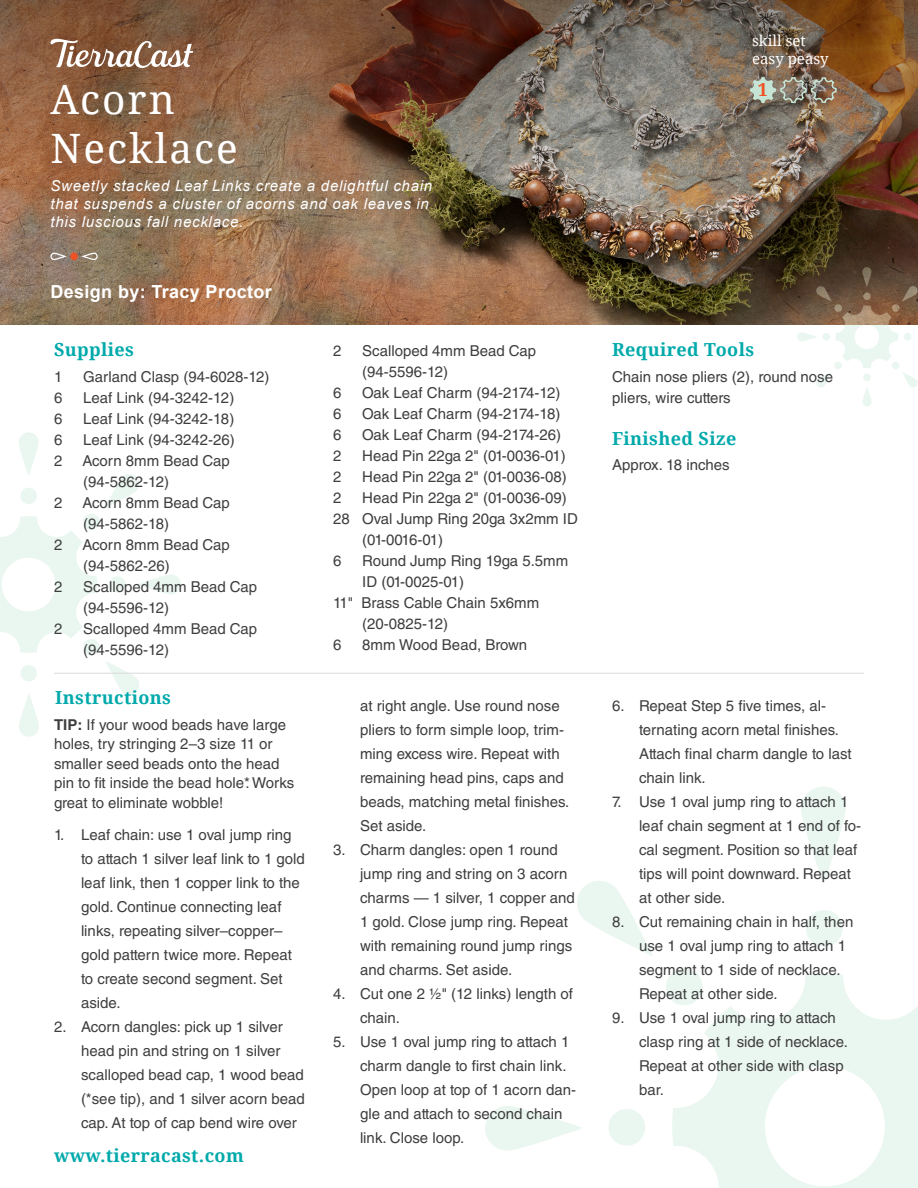
<style>
.page{position:relative;width:918px;height:1188px;background:#fff}
.page>*{position:absolute;margin:0;border:0;box-sizing:border-box;transform-origin:0 0}
.Name_of_project{font:40.5px "Droid Serif";letter-spacing:.05em;color:#fff}
.titles{font:700 18px "Droid Serif";letter-spacing:.02em;color:#00a9ab}
.designer_name{font:700 18px "Arial";letter-spacing:.02em;color:#fff}
.supplies_and_tools{font:700 18px "Droid Serif";letter-spacing:.02em;color:#00a9ab}
.t1{font:700 18px "Droid Serif";color:#f05022}
.body_copy{font:15px/24px "Helvetica LT Std";color:#3e3e3f}
.supplies_and_tools-2{font:15px/21px "Helvetica LT Std";color:#3e3e3f}
.description{font:italic 15px/18px "Arial";letter-spacing:.05em;color:#fff}
.skill_set{font:15px "Droid Serif";color:#fff}
.s1{font-weight:700}
</style>
<div class="page">
<img style="left:0;top:278px;width:918px;height:46px">
<img style="left:0;top:0;width:918px;height:278px">
<svg style="left:19px;top:432px;width:20px;height:44px"></svg>
<div style="left:137px;top:574px;width:44px;height:20px;background:linear-gradient(to right,#fafdfc,#e7f4ee);border-radius:10px"></div>
<div style="left:19px;top:693px;width:20px;height:44px;background:linear-gradient(to bottom,#fafdfb,#e7f5ee);border-radius:10px"></div>
<svg style="left:0;top:473px;width:140px;height:223px"></svg>
<svg style="left:806px;top:910px;width:37px;height:37px"></svg>
<svg style="left:609px;top:1109px;width:36px;height:37px"></svg>
<svg style="left:666px;top:969px;width:30px;height:31px"></svg>
<svg style="left:801px;top:787px;width:45px;height:97px;fill:#eaf6f0"></svg>
<svg style="left:485px;top:1106px;width:98px;height:45px;fill:#eaf6f0"></svg>
<svg style="left:577px;top:881px;width:76px;height:75px"></svg>
<svg style="left:672px;top:973px;width:246px;height:215px;fill:#eaf6f0"></svg>
<svg style="left:862px;top:267px;width:9px;height:20px"></svg>
<svg style="left:862px;top:387px;width:10px;height:20px"></svg>
<svg style="left:797px;top:332px;width:20px;height:9px"></svg>
<svg style="left:816px;top:286px;width:102px;height:102px"></svg>
<hr style="left:54px;top:673px;width:810px;height:1px;background:#d9dadc">
<svg style="left:50px;top:39px;width:143px;height:30px"></svg>
<svg style="left:50px;top:252px;width:48px;height:8px"></svg>
<svg style="left:750px;top:77px;width:87px;height:27px"></svg>
<p class="Name_of_project" style="left:50px;top:72px;width:126px">Acorn</p>
<p class="Name_of_project" style="left:50px;top:121px;width:189px">Necklace</p>
<p class="description" style="left:50px;top:177px;width:383px">Sweetly stacked Leaf Links create a delightful chain that suspends a cluster of acorns and oak leaves in this luscious fall necklace.</p>
<p class="designer_name" style="left:50px;top:280px;width:223px">Design by: Tracy Proctor</p>
<p class="supplies_and_tools" style="left:54px;top:337px;width:82px">Supplies</p>
<p class="supplies_and_tools-2" style="left:54px;top:366px;width:10px">1</p>
<p class="supplies_and_tools-2" style="left:83px;top:366px;width:188px">Garland Clasp (94-6028-12)</p>
<p class="supplies_and_tools-2" style="left:54px;top:387px;width:10px">6</p>
<p class="supplies_and_tools-2" style="left:83px;top:387px;width:153px">Leaf Link (94-3242-12)</p>
<p class="supplies_and_tools-2" style="left:54px;top:408px;width:10px">6</p>
<p class="supplies_and_tools-2" style="left:83px;top:408px;width:153px">Leaf Link (94-3242-18)</p>
<p class="supplies_and_tools-2" style="left:54px;top:429px;width:10px">6</p>
<p class="supplies_and_tools-2" style="left:83px;top:429px;width:153px">Leaf Link (94-3242-26)</p>
<p class="supplies_and_tools-2" style="left:54px;top:450px;width:10px">2</p>
<p class="supplies_and_tools-2" style="left:82px;top:450px;width:149px">Acorn 8mm Bead Cap</p>
<p class="supplies_and_tools-2" style="left:83px;top:471px;width:88px">(94-5862-12)</p>
<p class="supplies_and_tools-2" style="left:54px;top:492px;width:10px">2</p>
<p class="supplies_and_tools-2" style="left:82px;top:492px;width:149px">Acorn 8mm Bead Cap (94-5862-18)</p>
<p class="supplies_and_tools-2" style="left:54px;top:534px;width:10px">2</p>
<p class="supplies_and_tools-2" style="left:82px;top:534px;width:149px">Acorn 8mm Bead Cap</p>
<p class="supplies_and_tools-2" style="left:83px;top:555px;width:88px">(94-5862-26)</p>
<p class="supplies_and_tools-2" style="left:54px;top:576px;width:10px">2</p>
<p class="supplies_and_tools-2" style="left:83px;top:576px;width:175px">Scalloped 4mm Bead Cap</p>
<p class="supplies_and_tools-2" style="left:83px;top:597px;width:88px">(94-5596-12)</p>
<p class="supplies_and_tools-2" style="left:54px;top:618px;width:10px">2</p>
<p class="supplies_and_tools-2" style="left:83px;top:618px;width:175px">Scalloped 4mm Bead Cap</p>
<p class="supplies_and_tools-2" style="left:83px;top:639px;width:88px">(94-5596-12)</p>
<p class="titles" style="left:55px;top:685px;width:117px">Instructions</p>
<p class="body_copy" style="left:54px;top:715px;width:242px;line-height:19.5px"><span class="s1">TIP:</span> If your wood beads have large holes, try stringing 2–3 size 11 or smaller seed beads onto the head pin to fit inside the bead hole*. Works great to eliminate wobble!</p>
<p class="body_copy" style="left:81px;top:823px;width:225px;text-indent:-27px">1. Leaf chain: use 1 oval jump ring to attach 1 silver leaf link to 1 gold leaf link, then 1 copper link to the gold. Continue connecting leaf links, repeating silver–copper– gold pattern twice more. Repeat to create second segment. Set aside.</p>
<p class="body_copy" style="left:81px;top:1015px;width:225px;text-indent:-27px">2. Acorn dangles: pick up 1 silver head pin and string on 1 silver scalloped bead cap, 1 wood bead (*see tip), and 1 silver acorn bead cap. At top of cap bend wire over</p>
<p class="titles" style="left:54px;top:1143px;width:191px">www.tierracast.com</p>
<p class="supplies_and_tools-2" style="left:333px;top:340px;width:10px">2</p>
<p class="supplies_and_tools-2" style="left:362px;top:340px;width:175px">Scalloped 4mm Bead Cap</p>
<p class="supplies_and_tools-2" style="left:362px;top:361px;width:88px">(94-5596-12)</p>
<p class="supplies_and_tools-2" style="left:333px;top:382px;width:10px">6</p>
<p class="supplies_and_tools-2" style="left:362px;top:382px;width:200px">Oak Leaf Charm (94-2174-12)</p>
<p class="supplies_and_tools-2" style="left:333px;top:403px;width:10px">6</p>
<p class="supplies_and_tools-2" style="left:362px;top:403px;width:200px">Oak Leaf Charm (94-2174-18)</p>
<p class="supplies_and_tools-2" style="left:333px;top:424px;width:10px">6</p>
<p class="supplies_and_tools-2" style="left:362px;top:424px;width:200px">Oak Leaf Charm (94-2174-26)</p>
<p class="supplies_and_tools-2" style="left:333px;top:445px;width:10px">2</p>
<p class="supplies_and_tools-2" style="left:362px;top:445px;width:205px">Head Pin 22ga 2" (01-0036-01)</p>
<p class="supplies_and_tools-2" style="left:333px;top:466px;width:10px">2</p>
<p class="supplies_and_tools-2" style="left:362px;top:466px;width:206px">Head Pin 22ga 2" (01-0036-08)</p>
<p class="supplies_and_tools-2" style="left:333px;top:487px;width:10px">2</p>
<p class="supplies_and_tools-2" style="left:362px;top:487px;width:206px">Head Pin 22ga 2" (01-0036-09)</p>
<p class="supplies_and_tools-2" style="left:362px;top:508px;width:217px;text-indent:-29px">28 Oval Jump Ring 20ga 3x2mm ID (01-0016-01)</p>
<p class="supplies_and_tools-2" style="left:333px;top:550px;width:10px">6</p>
<p class="supplies_and_tools-2" style="left:362px;top:550px;width:208px">Round Jump Ring 19ga 5.5mm<br>ID (01-0025-01)</p>
<p class="supplies_and_tools-2" style="left:362px;top:592px;width:178px;text-indent:-29px">11" Brass Cable Chain 5x6mm (20-0825-12)</p>
<p class="supplies_and_tools-2" style="left:333px;top:634px;width:10px">6</p>
<p class="supplies_and_tools-2" style="left:362px;top:634px;width:167px">8mm Wood Bead, Brown</p>
<p class="body_copy" style="left:360px;top:693px;width:211px">at right angle. Use round nose pliers to form simple loop, trim&shy;ming excess wire. Repeat with remaining head pins, caps and beads, matching metal finishes.<br>Set aside.</p>
<p class="body_copy" style="left:360px;top:837px;width:216px;text-indent:-27px">3. Charm dangles: open 1 round jump ring and string on 3 acorn charms — 1 silver, 1 copper and<br>1 gold. Close jump ring. Repeat with remaining round jump rings and charms. Set aside.</p>
<p class="body_copy" style="left:360px;top:981px;width:215px;text-indent:-27px">4. Cut one 2 1/2" (12 links) length of chain.</p>
<p class="body_copy" style="left:360px;top:1029px;width:218px;text-indent:-27px">5. Use 1 oval jump ring to attach 1 charm dangle to first chain link.<br>Open loop at top of 1 acorn dan&shy;gle and attach to second chain link. Close loop.</p>
<p class="skill_set" style="left:752px;top:31px;width:55px">skill set</p>
<p class="skill_set" style="left:752px;top:48px;width:78px">easy peasy</p>
<p class="t1" style="left:758px;top:77px;width:12px">1</p>
<p class="supplies_and_tools" style="left:612px;top:337px;width:144px">Required Tools</p>
<p class="supplies_and_tools-2" style="left:612px;top:366px;width:223px">Chain nose pliers (2), round nose pliers, wire cutters</p>
<p class="titles" style="left:612px;top:426px;width:126px">Finished Size</p>
<p class="supplies_and_tools-2" style="left:612px;top:455px;width:119px">Approx. 18 inches</p>
<p class="body_copy" style="left:639px;top:694px;width:214px;text-indent:-27px">6. Repeat Step 5 five times, al&shy;ternating acorn metal finishes.<br>Attach final charm dangle to last chain link.</p>
<p class="body_copy" style="left:639px;top:790px;width:224px;text-indent:-27px">7. Use 1 oval jump ring to attach 1 leaf chain segment at 1 end of fo&shy;cal segment. Position so that leaf tips will point downward. Repeat at other side.</p>
<p class="body_copy" style="left:639px;top:910px;width:216px;text-indent:-27px">8. Cut remaining chain in half, then use 1 oval jump ring to attach 1 segment to 1 side of necklace.<br>Repeat at other side.</p>
<p class="body_copy" style="left:639px;top:1006px;width:210px;text-indent:-27px">9. Use 1 oval jump ring to attach clasp ring at 1 side of necklace.<br>Repeat at other side with clasp bar.</p>
</div>
